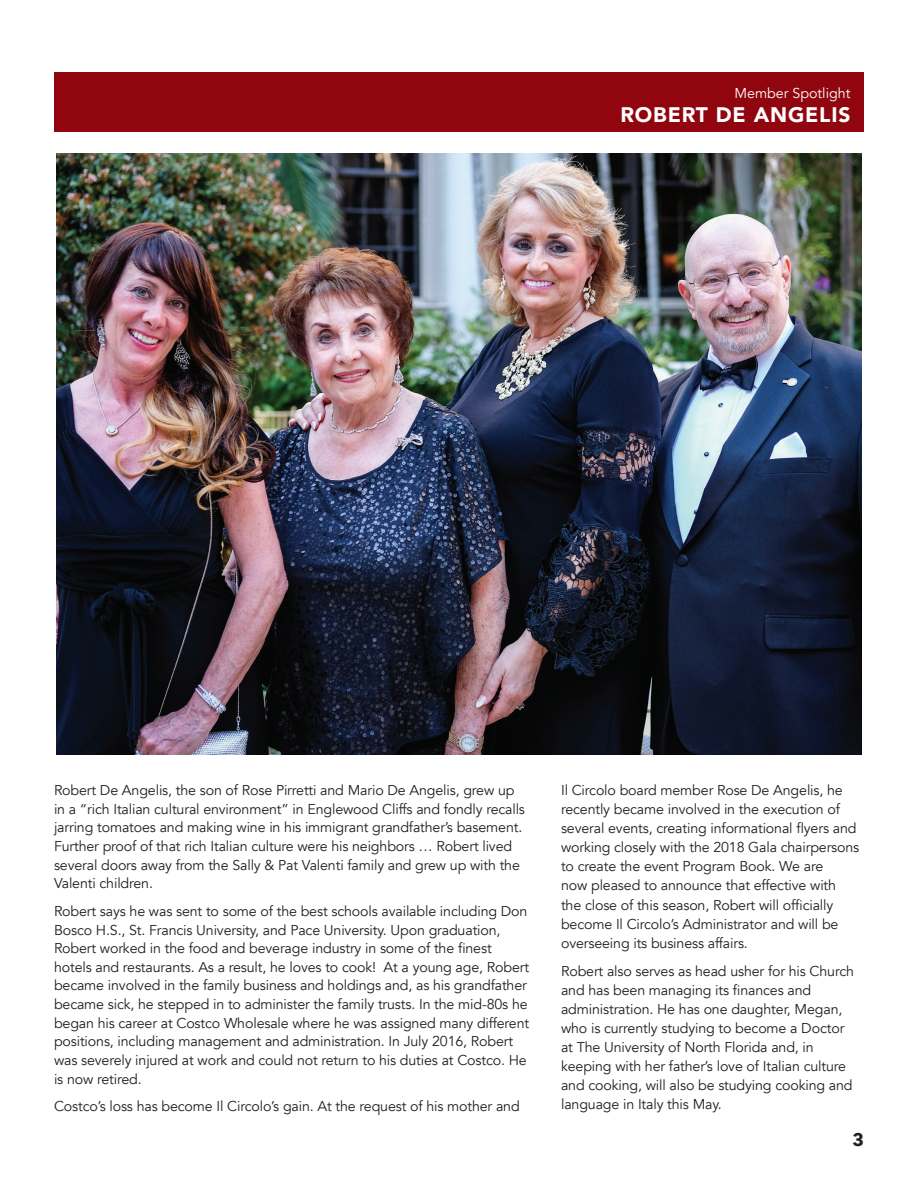
<style>
.page{position:relative;width:918px;height:1188px;background:#fff}
.page>*{position:absolute;margin:0;border:0;box-sizing:border-box;transform-origin:0 0}
.t1{font:900 21px "Avenir";letter-spacing:.04em;color:#fff}
.t2{font:700 18px "Avenir Next";color:#231f20}
.t3{font:14.25px/19px "Avenir";letter-spacing:-.01em;color:#231f20}
.t4{font:14.25px "Avenir";color:#fff}
</style>
<div class="page">
<div style="left:54px;top:73px;width:810px;height:59px;background:#91060e"></div>
<img style="left:56px;top:153px;width:806px;height:602px">
<p class="t4" style="left:734px;top:85px;width:118px">Member Spotlight</p>
<h1 class="t1" style="left:620px;top:97px;width:232px">ROBERT DE ANGELIS</h1>
<p class="t3" style="left:54px;top:781px;width:473px;line-height:18.6px">Robert De Angelis, the son of Rose Pirretti and Mario De Angelis, grew up in a “rich Italian cultural environment” in Englewood Cliffs and fondly recalls jarring tomatoes and making wine in his immigrant grandfather’s basement.<br>Further proof of that rich Italian culture were his neighbors … Robert lived several doors away from the Sally &amp; Pat Valenti family and grew up with the Valenti children.</p>
<p class="t3" style="left:54px;top:902px;width:477px;line-height:18.6px">Robert says he was sent to some of the best schools available including Don Bosco H.S., St. Francis University, and Pace University. Upon graduation, Robert worked in the food and beverage industry in some of the finest hotels and restaurants. As a result, he loves to cook! At a young age, Robert became involved in the family business and holdings and, as his grandfather became sick, he stepped in to administer the family trusts. In the mid-80s he began his career at Costco Wholesale where he was assigned many different positions, including management and administration. In July 2016, Robert was severely injured at work and could not return to his duties at Costco. He is now retired.</p>
<p class="t3" style="left:54px;top:1097px;width:467px">Costco’s loss has become Il Circolo’s gain. At the request of his mother and</p>
<p class="t3" style="left:561px;top:781px;width:300px">Il Circolo board member Rose De Angelis, he recently became involved in the execution of several events, creating informational flyers and working closely with the 2018 Gala chairpersons to create the event Program Book. We are<br>now pleased to announce that effective with the close of this season, Robert will officially become Il Circolo’s Administrator and will be overseeing its business affairs.</p>
<p class="t3" style="left:561px;top:962px;width:294px">Robert also serves as head usher for his Church and has been managing its finances and administration. He has one daughter, Megan, who is currently studying to become a Doctor at The University of North Florida and, in keeping with her father’s love of Italian culture and cooking, will also be studying cooking and language in Italy this May.</p>
<p class="t2" style="left:852px;top:1124px;width:13px">3</p>
</div>
